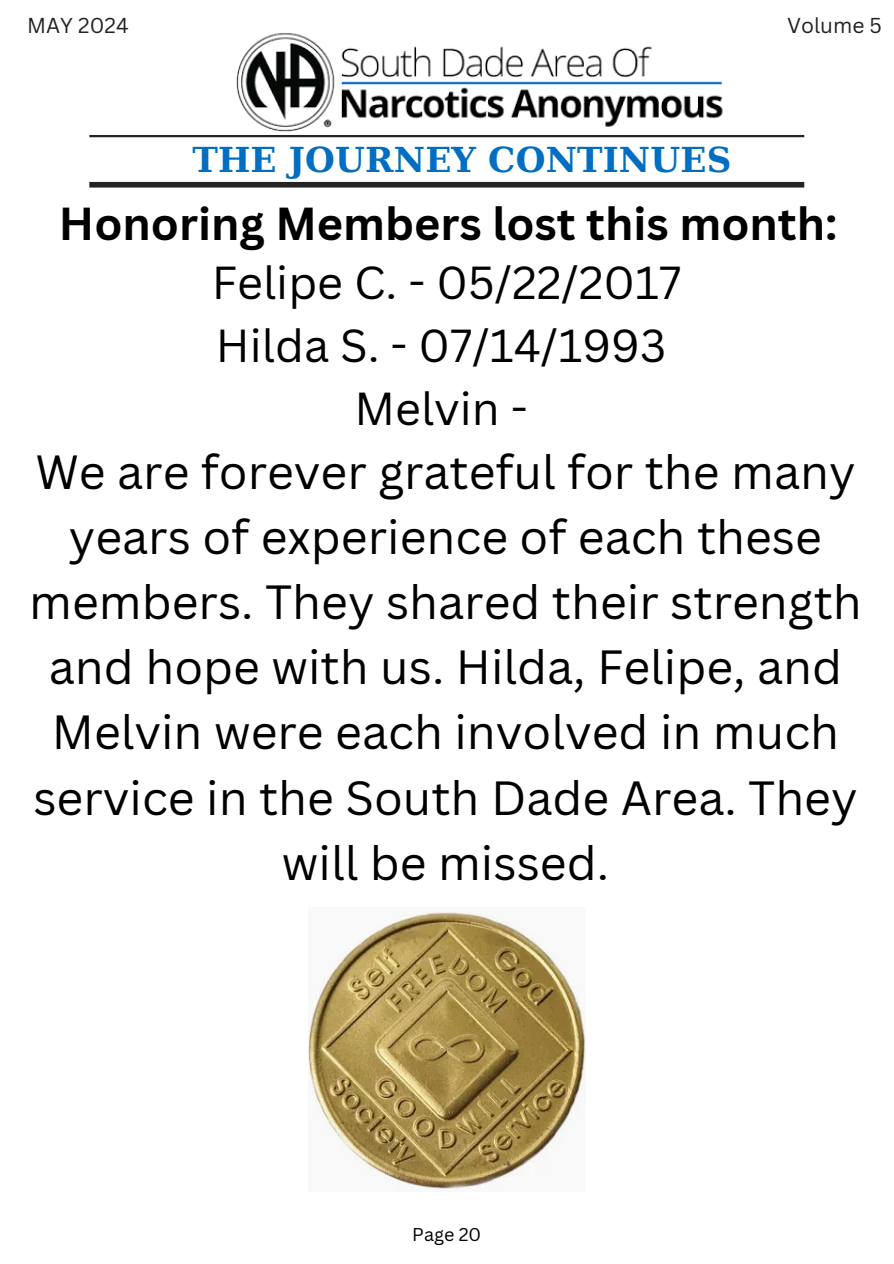
<style>
.page{position:relative;width:894px;height:1264px;background:#fff}
.page>*{position:absolute;margin:0;border:0;box-sizing:border-box;transform-origin:0 0}
.t1{font:46.65px/64.9px "Canva Sans";color:#000;text-align:center}
.t2{font:45px/63px "Canva Sans";color:#000;text-align:center}
.t3{font:700 45px "Canva Sans";color:#000}
.t4{font:700 34.2px "DejaVu Serif";letter-spacing:.005em;color:#016ec1}
.t5{font:21px "Canva Sans";color:#242323}
.t6{font:18px "Canva Sans";color:#000}
</style>
<div class="page">
<hr style="left:89px;top:135px;width:715px;height:2px;background:#242323">
<div style="left:89px;top:182px;width:715px;height:5px;background:#242323"></div>
<img style="left:236px;top:33px;width:487px;height:99px">
<img style="left:308px;top:911px;width:277px;height:279px">
<p class="t5" style="left:27px;top:11px;width:103px">MAY 2024</p>
<h3 class="t4" style="left:192px;top:140px;width:540px">THE JOURNEY CONTINUES</h3>
<h1 class="t5" style="left:786px;top:11px;width:96px">Volume 5</h1>
<h2 class="t3" style="left:59px;top:192px;width:779px">Honoring Members lost this month:</h2>
<p class="t2" style="left:212px;top:250px;width:471px">Felipe C. - 05/22/2017<br>Hilda S. - 07/14/1993<br>Melvin -</p>
<p class="t1" style="left:29px;top:438px;width:833px">We are forever grateful for the many years of experience of each these members. They shared their strength and hope with us. Hilda, Felipe, and<br>Melvin were each involved in much service in the South Dade Area. They will be missed.</p>
<h2 class="t6" style="left:412px;top:1221px;width:70px">Page 20</h2>
</div>
